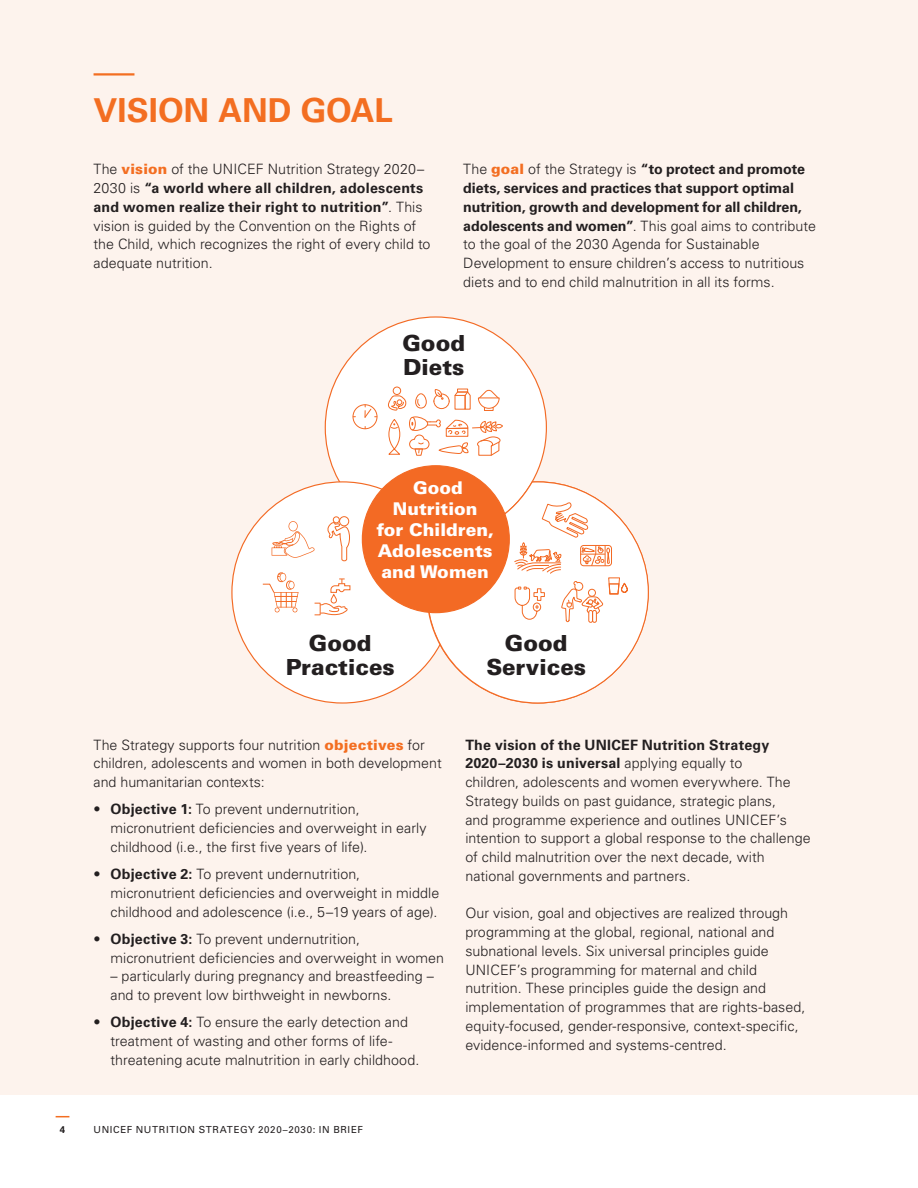
<style>
.page{position:relative;width:918px;height:1188px;background:#fff}
.page>*{position:absolute;margin:0;border:0;box-sizing:border-box;transform-origin:0 0}
.chapter_headings_ora{font:700 33px "Univers LT Std";color:#f36e21}
.t1{font:900 22.2px/24px "Univers LT Std";color:#231f20;text-align:center}
.t2{font:900 17.55px/21px "Univers LT Std";color:#fff;text-align:center}
.copy{font:300 14.25px/18.8px "Univers LT Std";color:#231f20}
.t3{font:9.75px "Univers LT Std";letter-spacing:.065em;color:#231f20}
.t4{font:700 9.75px "Univers LT Std";color:#231f20}
.s1{font-weight:900;color:#f36e21}
.s2{font-weight:700}
</style>
<div class="page">
<svg style="left:56px;top:1116px;width:13px;height:1px"></svg>
<div style="left:0;top:0;width:918px;height:1094px;background:#fdf3ed"></div>
<svg style="left:324px;top:316px;width:223px;height:165px"></svg>
<svg style="left:441px;top:481px;width:208px;height:223px"></svg>
<svg style="left:231px;top:481px;width:210px;height:223px"></svg>
<div style="left:362px;top:466px;width:147px;height:147px;background:#f36a24;border-radius:50%"></div>
<div style="left:339px;top:516px;width:10px;height:10px;border:1px solid #f36a24;border-radius:50%"></div>
<div style="left:333px;top:516px;width:7px;height:7px;border:1px solid #f36a24;border-radius:50%"></div>
<svg style="left:327px;top:522px;width:23px;height:39px"></svg>
<div style="left:353px;top:404px;width:24px;height:25px;border:1px solid #f36a24;border-radius:50%"></div>
<svg style="left:364px;top:405px;width:13px;height:13px"></svg>
<div style="left:393px;top:387px;width:8px;height:8px;border:1px solid #f36a24;border-radius:50%"></div>
<svg style="left:387px;top:389px;width:116px;height:67px;background:#fde9de"></svg>
<svg style="left:272px;top:521px;width:43px;height:37px;background:#fdede4"></svg>
<svg style="left:314px;top:602px;width:34px;height:14px"></svg>
<svg style="left:330px;top:579px;width:21px;height:14px"></svg>
<div style="left:331px;top:594px;width:6px;height:9px;border:1px solid #f36a24;border-radius:3px"></div>
<svg style="left:262px;top:572px;width:37px;height:40px"></svg>
<svg style="left:514px;top:503px;width:114px;height:145px;background:#fdf0e9"></svg>
<hr style="left:94px;top:73px;width:40px;height:3px;background:#f36e21">
<p class="chapter_headings_ora" style="left:94px;top:91px;width:301px">VISION AND GOAL</p>
<p class="copy" style="left:94px;top:160px;width:338px">The <span class="s1">vision</span> of the UNICEF Nutrition Strategy 2020– 2030 is <span class="s2">“a world where all children, adolescents and women realize their right to nutrition”</span>. This vision is guided by the Convention on the Rights of the Child, which recognizes the right of every child to adequate nutrition.</p>
<p class="copy" style="left:463px;top:160px;width:354px">The <span class="s1">goal</span> of the Strategy is <span class="s2">“to protect and promote diets, services and practices that support optimal nutrition, growth and development for all children, adolescents and women”</span>. This goal aims to contribute to the goal of the 2030 Agenda for Sustainable Development to ensure children’s access to nutritious diets and to end child malnutrition in all its forms.</p>
<p class="t1" style="left:402px;top:331px;width:64px;text-align:left">Good<br>Diets</p>
<p class="t2" style="left:376px;top:477px;width:119px">Good<br>Nutrition<br>for Children,<br>Adolescents and Women</p>
<p class="t1" style="left:286px;top:631px;width:111px">Good<br>Practices</p>
<p class="t1" style="left:487px;top:631px;width:101px">Good<br>Services</p>
<p class="copy" style="left:94px;top:735px;width:350px">The Strategy supports four nutrition <span class="s1">objectives</span> for children, adolescents and women in both development and humanitarian contexts:</p>
<p class="copy" style="left:111px;top:800px;width:318px;text-indent:-17px">• <span class="s2">Objective 1:</span> To prevent undernutrition, micronutrient deficiencies and overweight in early childhood (i.e., the first five years of life).</p>
<p class="copy" style="left:111px;top:865px;width:330px;text-indent:-17px">• <span class="s2">Objective 2:</span> To prevent undernutrition, micronutrient deficiencies and overweight in middle childhood and adolescence (i.e., 5–19 years of age).</p>
<p class="copy" style="left:111px;top:930px;width:335px;text-indent:-17px">• <span class="s2">Objective 3:</span> To prevent undernutrition, micronutrient deficiencies and overweight in women</p>
<p class="copy" style="left:111px;top:967px;width:325px">– particularly during pregnancy and breastfeeding – and to prevent low birthweight in newborns.</p>
<p class="copy" style="left:111px;top:1013px;width:310px;text-indent:-17px">• <span class="s2">Objective 4:</span> To ensure the early detection and treatment of wasting and other forms of life&shy;threatening acute malnutrition in early childhood.</p>
<p class="copy" style="left:465px;top:735px;width:347px"><span class="s2">The vision of the UNICEF Nutrition Strategy 2020–2030 is universal</span> applying equally to<br>children, adolescents and women everywhere. The Strategy builds on past guidance, strategic plans,<br>and programme experience and outlines UNICEF’s intention to support a global response to the challenge of child malnutrition over the next decade, with national governments and partners.</p>
<p class="copy" style="left:465px;top:904px;width:342px">Our vision, goal and objectives are realized through programming at the global, regional, national and subnational levels. Six universal principles guide UNICEF’s programming for maternal and child nutrition. These principles guide the design and implementation of programmes that are rights-based, equity-focused, gender-responsive, context-specific, evidence-informed and systems-centred.</p>
<p class="t4" style="left:60px;top:1124px;width:7px">4</p>
<p class="t3" style="left:94px;top:1124px;width:271px">UNICEF NUTRITION STRATEGY 2020–2030: IN BRIEF</p>
</div>
